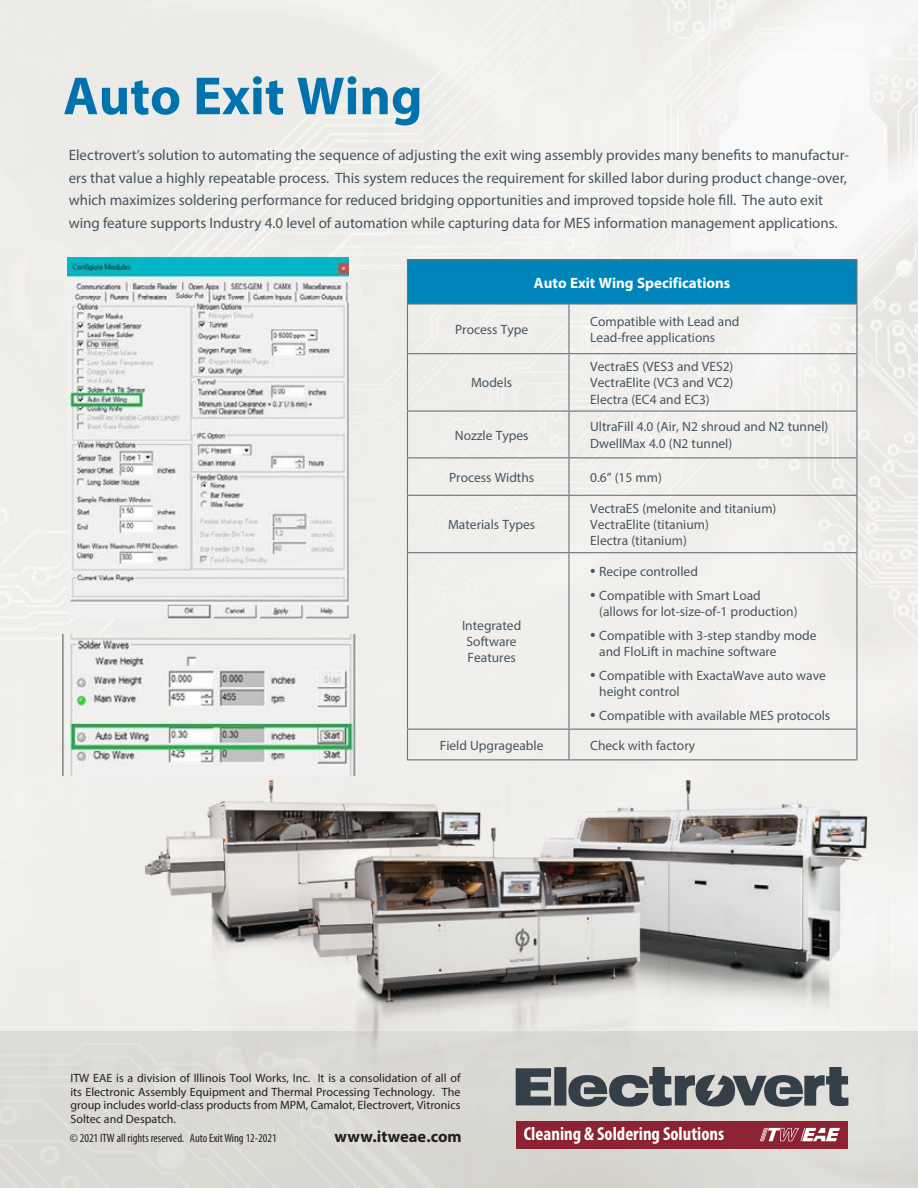
<style>
.page{position:relative;width:918px;height:1188px;background:#fff}
.page>*{position:absolute;margin:0;border:0;box-sizing:border-box;transform-origin:0 0}
.t1{font:700 54px "Myriad Pro";color:#0073ae}
.t2{font:700 condensed 18.9px "Myriad Pro";color:#fff}
.t3{font:700 16.5px "Myriad Pro";color:#231f20}
.t4{font:15px/22.5px "Myriad Pro";color:#465560}
.t5{font:700 15px "Myriad Pro";color:#fff}
.t6{font:13.5px/16.2px "Myriad Pro";color:#465560}
.t7{font:12px/13.5px "Myriad Pro";color:#231f20;text-align:justify}
.t8{font:condensed 12px "Myriad Pro";color:#231f20}
.s1{font-size:19.5px}
</style>
<div class="page">
<img style="left:0;top:0;width:918px;height:1032px">
<div style="left:0;top:1032px;width:918px;height:156px;background:#dad9d3"></div>
<div style="left:517px;top:1121px;width:331px;height:28px;background:#8c2232"></div>
<svg style="left:760px;top:1128px;width:80px;height:13px"></svg>
<svg style="left:516px;top:1088px;width:332px;height:19px"></svg>
<div style="left:407px;top:260px;width:450px;height:44px;background:#0085bb"></div>
<hr style="left:407px;top:259px;width:162px;height:1px;background:#65747f">
<hr style="left:407px;top:260px;width:1px;height:43px;background:#65747f">
<hr style="left:569px;top:259px;width:289px;height:1px;background:#65747f">
<hr style="left:856px;top:260px;width:2px;height:43px;background:#65747f">
<hr style="left:407px;top:303px;width:162px;height:2px;background:#65747f">
<hr style="left:407px;top:305px;width:1px;height:48px;background:#65747f">
<hr style="left:569px;top:303px;width:289px;height:2px;background:#65747f">
<hr style="left:568px;top:305px;width:2px;height:48px;background:#65747f">
<hr style="left:856px;top:305px;width:2px;height:48px;background:#65747f">
<hr style="left:407px;top:457px;width:162px;height:1px;background:#65747f">
<hr style="left:407px;top:458px;width:1px;height:37px;background:#65747f">
<hr style="left:569px;top:457px;width:289px;height:1px;background:#65747f">
<hr style="left:568px;top:458px;width:2px;height:37px;background:#65747f">
<hr style="left:856px;top:458px;width:2px;height:37px;background:#65747f">
<hr style="left:407px;top:495px;width:162px;height:1px;background:#65747f">
<hr style="left:407px;top:496px;width:1px;height:56px;background:#65747f">
<hr style="left:569px;top:495px;width:289px;height:1px;background:#65747f">
<hr style="left:568px;top:496px;width:2px;height:56px;background:#65747f">
<hr style="left:856px;top:496px;width:2px;height:56px;background:#65747f">
<hr style="left:407px;top:552px;width:162px;height:1px;background:#65747f">
<hr style="left:407px;top:553px;width:1px;height:176px;background:#65747f">
<hr style="left:569px;top:552px;width:289px;height:1px;background:#65747f">
<hr style="left:568px;top:553px;width:2px;height:176px;background:#65747f">
<hr style="left:856px;top:553px;width:2px;height:176px;background:#65747f">
<hr style="left:407px;top:729px;width:162px;height:1px;background:#65747f">
<hr style="left:569px;top:729px;width:289px;height:1px;background:#65747f">
<hr style="left:568px;top:730px;width:2px;height:29px;background:#65747f">
<hr style="left:856px;top:730px;width:2px;height:29px;background:#65747f">
<hr style="left:407px;top:353px;width:162px;height:1px;background:#65747f">
<hr style="left:407px;top:354px;width:1px;height:57px;background:#65747f">
<hr style="left:569px;top:353px;width:289px;height:1px;background:#65747f">
<hr style="left:568px;top:354px;width:2px;height:57px;background:#65747f">
<hr style="left:856px;top:354px;width:2px;height:57px;background:#65747f">
<hr style="left:407px;top:411px;width:162px;height:1px;background:#65747f">
<hr style="left:407px;top:412px;width:1px;height:45px;background:#65747f">
<hr style="left:569px;top:411px;width:289px;height:1px;background:#65747f">
<hr style="left:568px;top:412px;width:2px;height:45px;background:#65747f">
<hr style="left:856px;top:412px;width:2px;height:45px;background:#65747f">
<img style="left:68px;top:258px;width:280px;height:360px">
<img style="left:63px;top:634px;width:295px;height:142px">
<img style="left:146px;top:732px;width:763px;height:356px">
<h1 class="t1" style="left:63px;top:61px;width:361px">Auto Exit Wing</h1>
<p class="t4" style="left:69px;top:144px;width:782px">Electrovert’s solution to automating the sequence of adjusting the exit wing assembly provides many benefits to manufactur&shy;ers that value a highly repeatable process. This system reduces the requirement for skilled labor during product change-over, which maximizes soldering performance for reduced bridging opportunities and improved topside hole fill. The auto exit wing feature supports Industry 4.0 level of automation while capturing data for MES information management applications.</p>
<p class="t5" style="left:534px;top:273px;width:198px">Auto Exit Wing Specifications</p>
<p class="t6" style="left:455px;top:321px;width:75px">Process Type</p>
<p class="t6" style="left:590px;top:313px;width:151px">Compatible with Lead and<br>Lead-free applications</p>
<p class="t6" style="left:471px;top:375px;width:43px">Models</p>
<p class="t6" style="left:590px;top:358px;width:145px;text-align:justify">VectraES (VES3 and VES2)<br>VectraElite (VC3 and VC2)<br>Electra (EC4 and EC3)</p>
<p class="t6" style="left:455px;top:427px;width:75px">Nozzle Types</p>
<p class="t6" style="left:590px;top:419px;width:240px">UltraFill 4.0 (Air, N2 shroud and N2 tunnel)<br>DwellMax 4.0 (N2 tunnel)</p>
<p class="t6" style="left:449px;top:469px;width:87px">Process Widths</p>
<p class="t6" style="left:590px;top:469px;width:73px">0.6” (15 mm)</p>
<p class="t6" style="left:448px;top:516px;width:89px">Materials Types</p>
<p class="t6" style="left:590px;top:500px;width:188px">VectraES (melonite and titanium)<br>VectraElite (titanium)<br>Electra (titanium)</p>
<p class="t6" style="left:462px;top:617px;width:61px;text-align:center">Integrated<br>Software<br>Features</p>
<p class="t6" style="left:590px;top:564px;width:109px"><span class="s1">•</span> Recipe controlled</p>
<p class="t6" style="left:599px;top:587px;width:200px;text-indent:-9px"><span class="s1">•</span> Compatible with Smart Load (allows for lot-size-of-1 production)</p>
<p class="t6" style="left:599px;top:627px;width:219px;text-indent:-9px"><span class="s1">•</span> Compatible with 3-step standby mode and FloLift in machine software</p>
<p class="t6" style="left:599px;top:667px;width:228px;text-indent:-9px"><span class="s1">•</span> Compatible with ExactaWave auto wave height control</p>
<p class="t6" style="left:590px;top:707px;width:242px"><span class="s1">•</span> Compatible with available MES protocols</p>
<p class="t6" style="left:440px;top:737px;width:105px">Field Upgrageable</p>
<p class="t6" style="left:590px;top:737px;width:106px">Check with factory</p>
<p class="t7" style="left:70px;top:1071px;width:392px">ITW EAE is a division of Illinois Tool Works, Inc. It is a consolidation of all of its Electronic Assembly Equipment and Thermal Processing Technology. The group includes world-class products from MPM, Camalot, Electrovert, Vitronics Soltec and Despatch.</p>
<p class="t8" style="left:70px;top:1130px;width:208px">© 2021 ITW all rights reserved. Auto Exit Wing 12-2021</p>
<p class="t3" style="left:335px;top:1126px;width:129px">www.itweae.com</p>
<h2 class="t2" style="left:524px;top:1122px;width:202px">Cleaning &amp; Soldering Solutions</h2>
</div>
